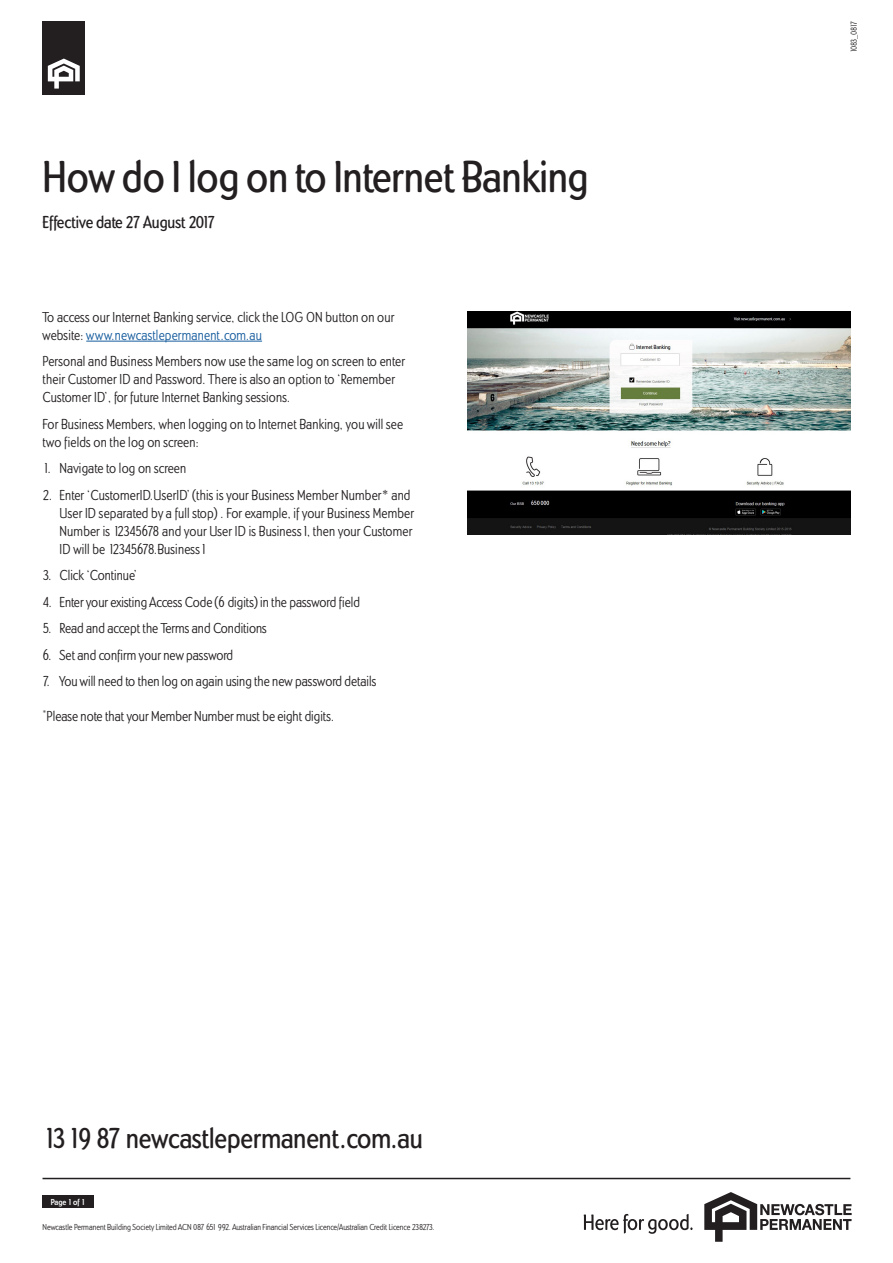
<style>
.page{position:relative;width:893px;height:1263px;background:#fff}
.page>*{position:absolute;margin:0;border:0;box-sizing:border-box;transform-origin:0 0}
.Form_title{font:500 condensed 46.5px "Dundee";color:#231f20}
.NPB_A5_DL_call_today{font:500 condensed 30px "Dundee";color:#231f20}
.Form_title-2{font:500 condensed 18px "Dundee";color:#231f20}
.Body_copy{font:300 condensed 15px/18px "Dundee";letter-spacing:.01em;color:#231f20}
.t1{font:300 condensed 9px "Dundee";color:#231f20}
.t2{font:300 condensed 9px "Dundee";letter-spacing:-.105em;color:#231f20}
.t3{font:700 condensed 9px "Dundee";color:#fff}
.s1{color:#175d9e}
</style>
<div class="page">
<div style="left:43px;top:21px;width:42px;height:74px;background:#231f20"></div>
<svg style="left:48px;top:59px;width:32px;height:30px"></svg>
<hr style="left:86px;top:341px;width:176px;height:1px;background:#175d9e">
<hr style="left:43px;top:1178px;width:807px;height:1px;background:#231f20">
<div style="left:43px;top:1195px;width:51px;height:13px;background:#231f20"></div>
<svg style="left:704px;top:1192px;width:148px;height:50px"></svg>
<svg style="left:584px;top:1214px;width:109px;height:20px"></svg>
<img style="left:468px;top:311px;width:382px;height:224px">
<p class="Form_title" style="left:43px;top:150px;width:547px">How do I log on to Internet Banking</p>
<p class="Form_title-2" style="left:43px;top:212px;width:174px">Effective date 27 August 2017</p>
<p class="Body_copy" style="left:43px;top:307px;width:353px">To access our Internet Banking service, click the LOG ON button on our website: <span class="s1">www.newcastlepermanent.com.au</span></p>
<p class="Body_copy" style="left:43px;top:352px;width:364px">Personal and Business Members now use the same log on screen to enter their Customer ID and Password. There is also an option to ‘Remember<br>Customer ID’, for future Internet Banking sessions.</p>
<p class="Body_copy" style="left:43px;top:414px;width:362px">For Business Members, when logging on to Internet Banking, you will see two fields on the log on screen:</p>
<p class="Body_copy" style="left:43px;top:459px;width:145px">1. Navigate to log on screen</p>
<p class="Body_copy" style="left:60px;top:485px;width:356px;text-indent:-17px">2. Enter ‘CustomerID.UserID’ (this is your Business Member Number* and User ID separated by a full stop) . For example, if your Business Member Number is 12345678 and your User ID is Business1, then your Customer ID will be 12345678.Business1</p>
<p class="Body_copy" style="left:43px;top:566px;width:96px">3. Click ‘Continue’</p>
<p class="Body_copy" style="left:43px;top:592px;width:319px">4. Enter your existing Access Code (6 digits) in the password field</p>
<p class="Body_copy" style="left:43px;top:619px;width:226px">5. Read and accept the Terms and Conditions</p>
<p class="Body_copy" style="left:43px;top:645px;width:192px">6. Set and confirm your new password</p>
<p class="Body_copy" style="left:43px;top:672px;width:335px">7. You will need to then log on again using the new password details</p>
<p class="Body_copy" style="left:43px;top:707px;width:293px"><sup>*</sup>Please note that your Member Number must be eight digits.</p>
<p class="NPB_A5_DL_call_today" style="left:43px;top:1120px;width:382px">13 19 87 newcastlepermanent.com.au</p>
<p class="t3" style="left:51px;top:1196px;width:36px">Page 1 of 1</p>
<p class="t1" style="left:43px;top:1221px;width:393px">Newcastle Permanent Building Society Limited ACN 087 651 992. Australian Financial Services Licence/Australian Credit Licence 238273.</p>
<p class="t2" style="left:848px;top:53px;width:34px;rotate:-90deg">1083_0817</p>
</div>
